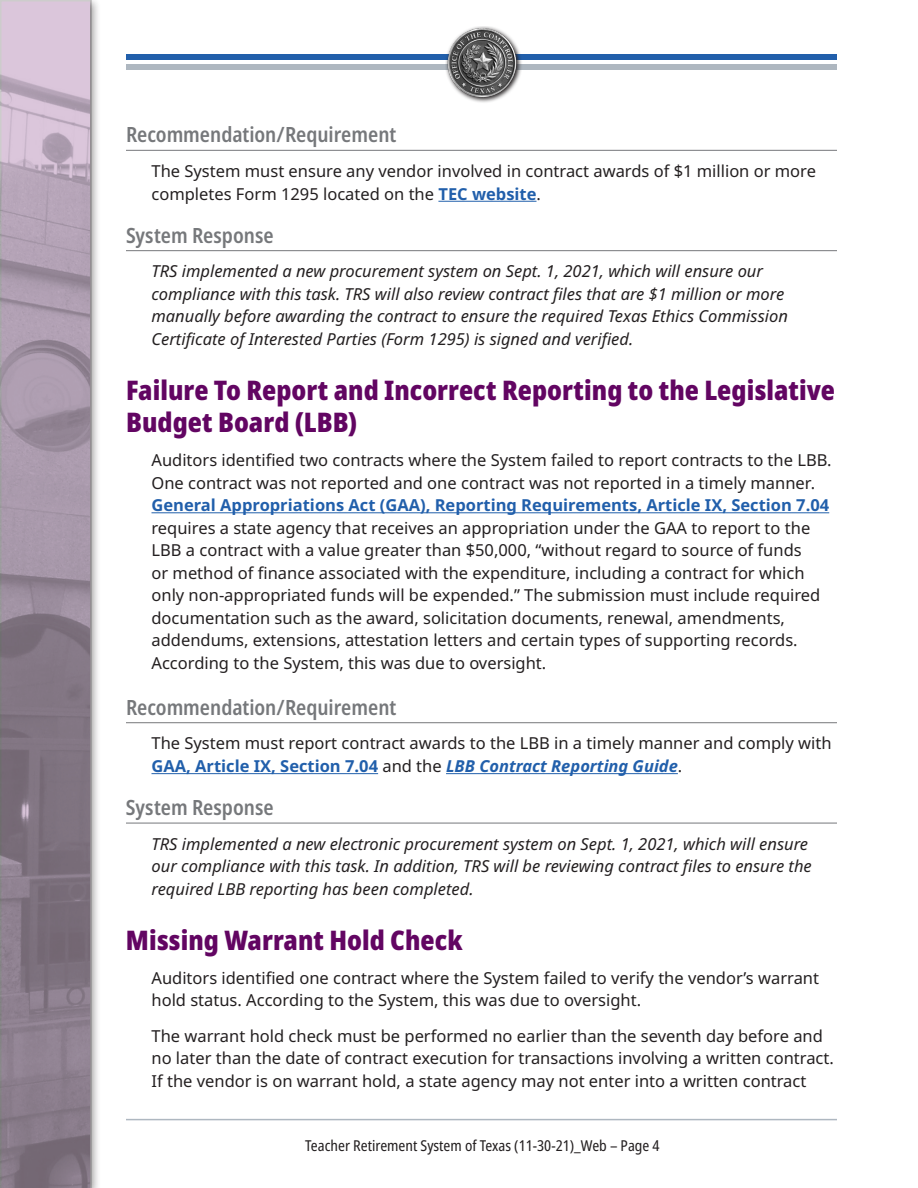
<style>
.page{position:relative;width:918px;height:1188px;background:#fff}
.page>*{position:absolute;margin:0;border:0;box-sizing:border-box;transform-origin:0 0}
.t1{font:900 condensed 27px/32.4px "Noto Sans";color:#620562}
.t2{font:600 condensed 21px "Noto Sans";color:#76787b}
.t3{font:16.5px/22.5px "Noto Sans";color:#231f20}
.t4{font:italic 16.5px/22.5px "Noto Sans";color:#231f20}
.t5{font:700 16.5px "Noto Sans";color:#215fab}
.t6{font:condensed 15px "Noto Sans";color:#231f20}
.s1{font-weight:700;color:#215fab}
.s2{font-weight:700;font-style:italic;color:#215fab}
</style>
<div class="page">
<hr style="left:126px;top:1119px;width:711px;height:1px;background:#aeb7c0">
<div style="left:126px;top:54px;width:711px;height:5px;background:#215fab"></div>
<div style="left:126px;top:64px;width:711px;height:6px;background:#aeb7c0"></div>
<div style="left:0;top:0;width:101px;height:1188px;background:#231f20;opacity:.75"></div>
<svg style="left:475px;top:26px;width:48px;height:77px"></svg>
<img style="left:445px;top:27px;width:73px;height:74px">
<svg style="left:0;top:0;width:92px;height:1188px;background:#9b8d9d"></svg>
<hr style="left:126px;top:150px;width:711px;height:1px;background:#76787b">
<hr style="left:438px;top:201px;width:99px;height:1px;background:#215fab">
<hr style="left:126px;top:250px;width:711px;height:1px;background:#76787b">
<hr style="left:152px;top:512px;width:677px;height:1px;background:#215fab">
<hr style="left:126px;top:722px;width:711px;height:1px;background:#76787b">
<hr style="left:152px;top:773px;width:226px;height:1px;background:#215fab">
<hr style="left:446px;top:773px;width:232px;height:1px;background:#215fab">
<hr style="left:126px;top:823px;width:711px;height:1px;background:#76787b">
<p class="t2" style="left:126px;top:120px;width:272px">Recommendation/Requirement</p>
<p class="t3" style="left:152px;top:160px;width:666px">The System must ensure any vendor involved in contract awards of $1 million or more completes Form 1295 located on the <span class="s1">TEC website</span>.</p>
<p class="t2" style="left:126px;top:220px;width:149px">System Response</p>
<p class="t4" style="left:152px;top:260px;width:638px">TRS implemented a new procurement system on Sept. 1, 2021, which will ensure our compliance with this task. TRS will also review contract files that are $1 million or more manually before awarding the contract to ensure the required Texas Ethics Commission Certificate of Interested Parties (Form 1295) is signed and verified.</p>
<h1 class="t1" style="left:126px;top:374px;width:710px">Failure To Report and Incorrect Reporting to the Legislative<br>Budget Board (LBB)</h1>
<p class="t3" style="left:152px;top:449px;width:682px">Auditors identified two contracts where the System failed to report contracts to the LBB.<br>One contract was not reported and one contract was not reported in a timely manner.</p>
<p class="t5" style="left:152px;top:494px;width:679px">General Appropriations Act (GAA), Reporting Requirements, Article IX, Section 7.04</p>
<p class="t3" style="left:152px;top:517px;width:670px">requires a state agency that receives an appropriation under the GAA to report to the LBB a contract with a value greater than $50,000, “without regard to source of funds or method of finance associated with the expenditure, including a contract for which only non-appropriated funds will be expended.” The submission must include required documentation such as the award, solicitation documents, renewal, amendments, addendums, extensions, attestation letters and certain types of supporting records.<br>According to the System, this was due to oversight.</p>
<p class="t2" style="left:126px;top:692px;width:272px">Recommendation/Requirement</p>
<p class="t3" style="left:152px;top:733px;width:682px">The System must report contract awards to the LBB in a timely manner and comply with<br><span class="s1">GAA, Article IX, Section 7.04</span> and the <span class="s2">LBB Contract Reporting Guide</span>.</p>
<p class="t2" style="left:126px;top:793px;width:149px">System Response</p>
<p class="t4" style="left:151px;top:833px;width:662px">TRS implemented a new electronic procurement system on Sept. 1, 2021, which will ensure our compliance with this task. In addition, TRS will be reviewing contract files to ensure the required LBB reporting has been completed.</p>
<h1 class="t1" style="left:126px;top:924px;width:338px">Missing Warrant Hold Check</h1>
<p class="t3" style="left:151px;top:967px;width:669px">Auditors identified one contract where the System failed to verify the vendor’s warrant hold status. According to the System, this was due to oversight.</p>
<p class="t3" style="left:151px;top:1025px;width:684px">The warrant hold check must be performed no earlier than the seventh day before and no later than the date of contract execution for transactions involving a written contract.<br>If the vendor is on warrant hold, a state agency may not enter into a written contract</p>
<p class="t6" style="left:305px;top:1135px;width:356px">Teacher Retirement System of Texas (11-30-21)_Web – Page 4</p>
</div>
